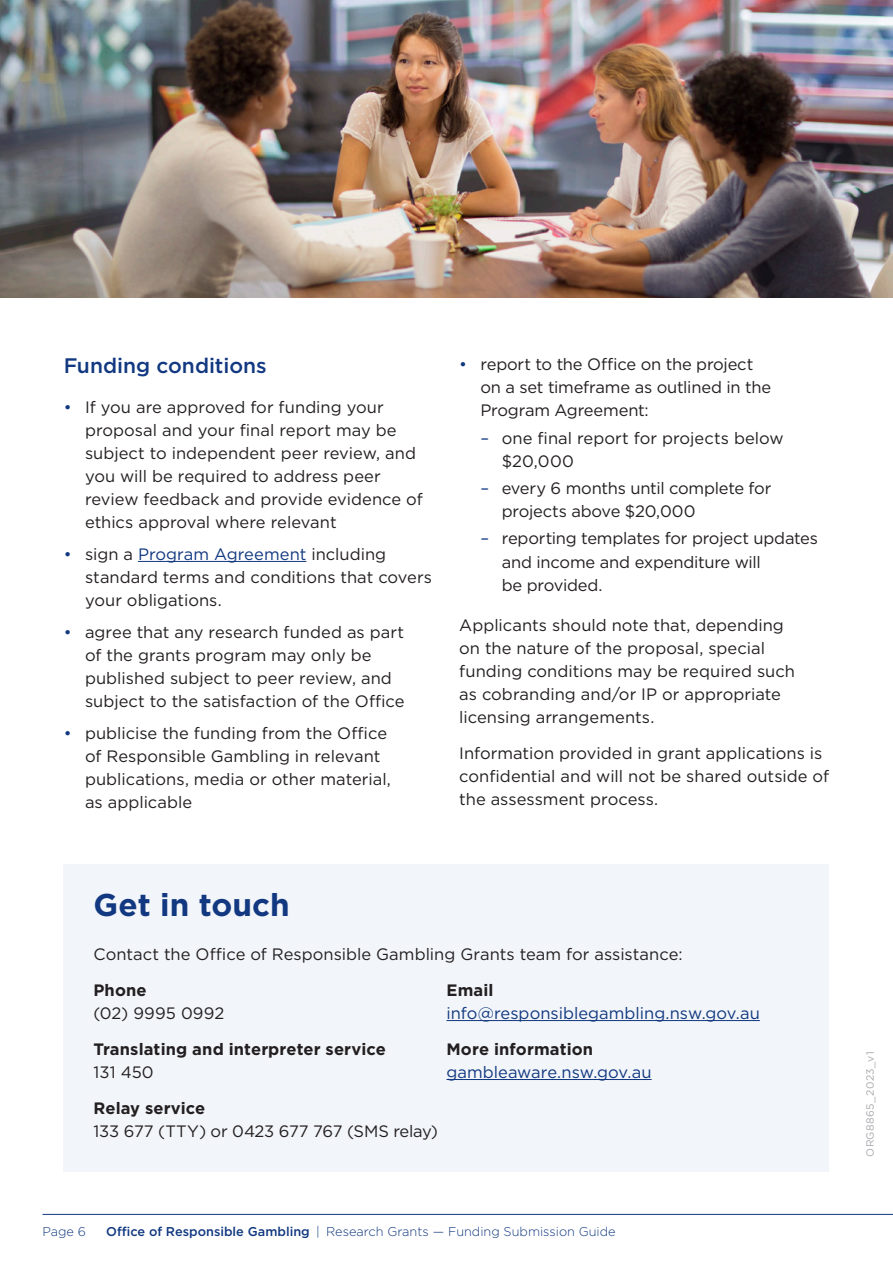
<style>
.page{position:relative;width:893px;height:1263px;background:#fff}
.page>*{position:absolute;margin:0;border:0;box-sizing:border-box;transform-origin:0 0}
.Contact_Header{font:700 31.5px "Gotham";color:#113880}
.t1{font:500 21px "Gotham";color:#113880}
.Body{font:16.5px/23.1px "Gotham";color:#231f20}
.Body-2{font:16.5px/23.1px "Gotham";color:#113880}
.Body-3{font:700 16.5px/23.1px "Gotham";letter-spacing:.005em;color:#231f20}
.t2{font:300 12.75px "Gotham";color:#113880}
.Body-4{font:10.5px "Gotham";letter-spacing:.025em;color:#a8a9ad}
.s1{color:#113880}
.s2{font-weight:700}
.s3{font-weight:400}
.s4{font-weight:700;color:#231f20}
.s5{font-weight:500}
</style>
<div class="page">
<hr style="left:43px;top:1214px;width:850px;height:1px;background:#113880">
<div style="left:64px;top:865px;width:765px;height:307px;background:#f2f5f9"></div>
<hr style="left:446px;top:1020px;width:314px;height:1px;background:#113880">
<hr style="left:446px;top:1079px;width:206px;height:1px;background:#113880">
<img style="left:0;top:0;width:893px;height:298px">
<hr style="left:138px;top:561px;width:168px;height:1px;background:#113880">
<h2 class="t1" style="left:64px;top:351px;width:204px">Funding conditions</h2>
<p class="Body" style="left:85px;top:395px;width:339px;text-indent:-21px"><span class="s1">•</span> If you are approved for funding your proposal and your final report may be subject to independent peer review, and you will be required to address peer review feedback and provide evidence of ethics approval where relevant</p>
<p class="Body" style="left:85px;top:542px;width:348px;text-indent:-21px"><span class="s1">•</span> sign a <span class="s1">Program Agreement</span> including standard terms and conditions that covers your obligations.</p>
<p class="Body" style="left:85px;top:620px;width:321px;text-indent:-21px"><span class="s1">•</span> agree that any research funded as part of the grants program may only be published subject to peer review, and subject to the satisfaction of the Office</p>
<p class="Body" style="left:85px;top:721px;width:307px;text-indent:-21px"><span class="s1">•</span> publicise the funding from the Office of Responsible Gambling in relevant publications, media or other material, as applicable</p>
<p class="Body" style="left:480px;top:352px;width:292px;text-indent:-21px"><span class="s1">•</span> report to the Office on the project on a set timeframe as outlined in the<br>Program Agreement:</p>
<p class="Body" style="left:502px;top:426px;width:283px;text-indent:-21px"><span class="s1">–</span> one final report for projects below $20,000</p>
<p class="Body" style="left:502px;top:476px;width:271px;text-indent:-21px"><span class="s1">–</span> every 6 months until complete for projects above $20,000</p>
<p class="Body" style="left:502px;top:527px;width:318px;text-indent:-21px"><span class="s1">–</span> reporting templates for project updates and income and expenditure will<br>be provided.</p>
<p class="Body" style="left:459px;top:613px;width:337px">Applicants should note that, depending on the nature of the proposal, special funding conditions may be required such as cobranding and/or IP or appropriate licensing arrangements.</p>
<p class="Body" style="left:459px;top:741px;width:371px">Information provided in grant applications is confidential and will not be shared outside of the assessment process.</p>
<p class="Contact_Header" style="left:94px;top:883px;width:198px">Get in touch</p>
<p class="Body" style="left:94px;top:942px;width:590px">Contact the Office of Responsible Gambling Grants team for assistance:</p>
<p class="Body" style="left:94px;top:978px;width:132px"><span class="s2">Phone<br></span>(02) 9995 0992</p>
<p class="Body-3" style="left:94px;top:1037px;width:294px">Translating and interpreter service<br><span class="s3">131 450</span></p>
<p class="Body" style="left:94px;top:1096px;width:346px"><span class="s2">Relay service<br></span>133 677 (TTY) or 0423 677 767 (SMS relay)</p>
<p class="Body-2" style="left:446px;top:978px;width:315px"><span class="s4">Email </span>info@responsiblegambling.nsw.gov.au</p>
<p class="Body-2" style="left:446px;top:1037px;width:207px"><span class="s4">More information </span>gambleaware.nsw.gov.au</p>
<p class="t2" style="left:43px;top:1224px;width:45px">Page 6</p>
<p class="t2" style="left:106px;top:1224px;width:511px"><span class="s5">Office of Responsible Gambling</span> | Research Grants — Funding Submission Guide</p>
<p class="Body-4" style="left:863px;top:1157px;width:106px;rotate:-90deg">ORG8865_2023_v1</p>
</div>
